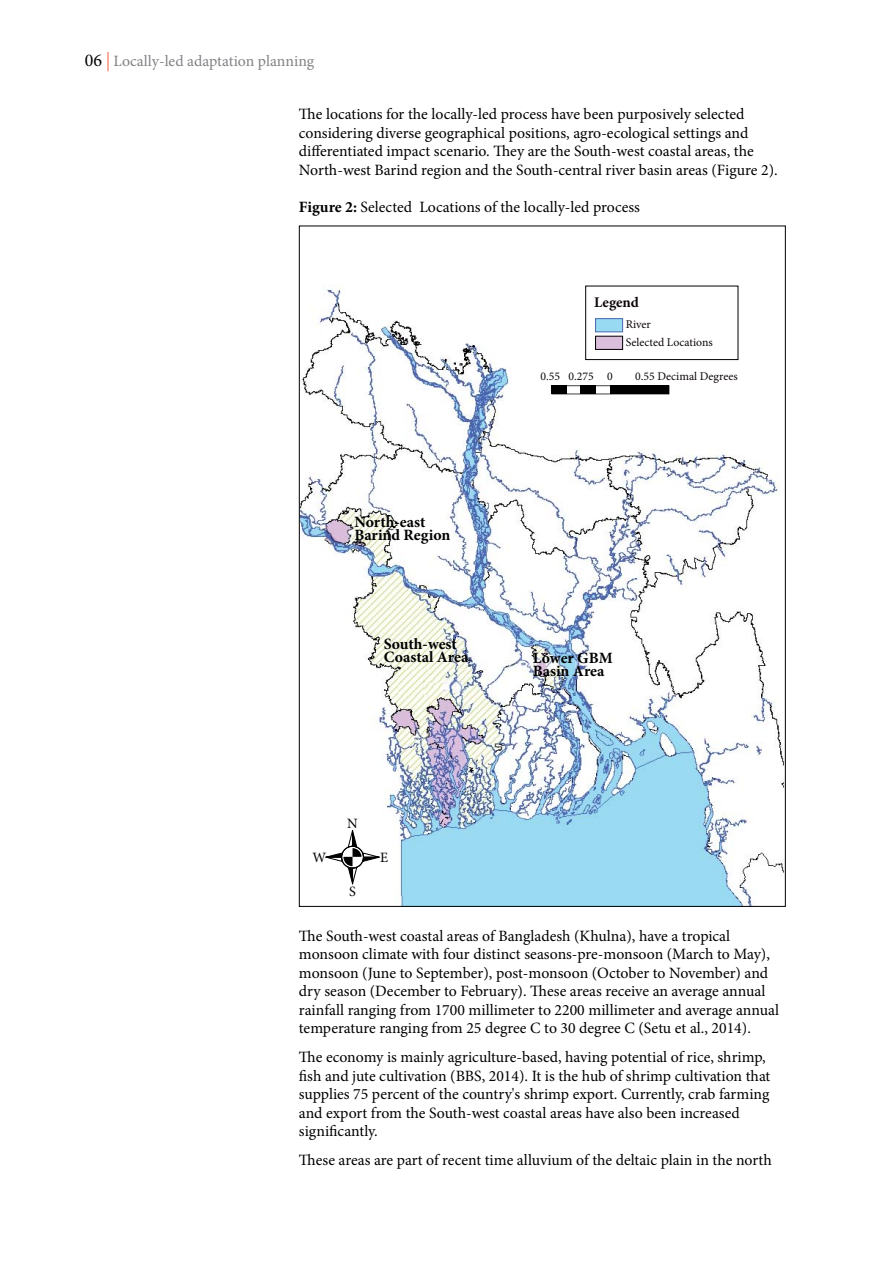
<style>
.page{position:relative;width:893px;height:1263px;background:#fff}
.page>*{position:absolute;margin:0;border:0;box-sizing:border-box;transform-origin:0 0}
.t1{font:15.75px/18.5px "Minion Pro";color:#000}
.t2{font:700 15.75px/12.9px "Minion Pro";color:#000}
.t3{font:15.75px "Minion Pro";color:#808285}
.t4{font:700 14.7px "Minion Pro";color:#0d0607}
.t5{font:14.25px "Minion Pro";color:#000}
.t6{font:11.7px/18.1px "Minion Pro";color:#0d0607}
.s1{font-size:18px;color:#000}
.s2{font-weight:700}
</style>
<div class="page">
<svg style="left:108px;top:52px;width:1px;height:19px"></svg>
<img style="left:301px;top:285px;width:483px;height:620px">
<div style="left:585px;top:286px;width:153px;height:74px;border:1px solid #000"></div>
<div style="left:595px;top:319px;width:28px;height:13px;background:#98daf1"></div>
<div style="left:595px;top:318px;width:28px;height:14px;border:1px solid #4f67b0"></div>
<div style="left:595px;top:336px;width:28px;height:13px;background:#dabedb"></div>
<div style="left:595px;top:336px;width:28px;height:14px;border:1px solid #000"></div>
<svg style="left:567px;top:385px;width:43px;height:9px"></svg>
<div style="left:551px;top:385px;width:16px;height:9px;background:#000"></div>
<div style="left:580px;top:385px;width:15px;height:9px;background:#000"></div>
<div style="left:610px;top:385px;width:59px;height:9px;background:#000"></div>
<svg style="left:325px;top:824px;width:55px;height:66px"></svg>
<p class="t3" style="left:85px;top:50px;width:231px"><span class="s1">06</span> Locally-led adaptation planning</p>
<p class="t1" style="left:299px;top:105px;width:480px">The locations for the locally-led process have been purposively selected considering diverse geographical positions, agro-ecological settings and differentiated impact scenario. They are the South-west coastal areas, the North-west Barind region and the South-central river basin areas (Figure 2).</p>
<p class="t1" style="left:299px;top:198px;width:342px"><span class="s2">Figure 2:</span> Selected Locations of the locally-led process</p>
<p class="t2" style="left:354px;top:515px;width:98px">North-east<br>Barind Region</p>
<p class="t2" style="left:384px;top:638px;width:86px">South-west<br>Coastal Area</p>
<p class="t5" style="left:347px;top:814px;width:12px">N</p>
<p class="t5" style="left:312px;top:848px;width:15px">W</p>
<p class="t5" style="left:380px;top:848px;width:10px">E</p>
<p class="t5" style="left:349px;top:882px;width:8px">S</p>
<p class="t4" style="left:594px;top:292px;width:47px">Legend</p>
<p class="t6" style="left:626px;top:315px;width:89px">River<br>Selected Locations</p>
<p class="t6" style="left:540px;top:367px;width:74px">0.55 0.275 0</p>
<p class="t6" style="left:635px;top:367px;width:104px">0.55 Decimal Degrees</p>
<p class="t2" style="left:533px;top:651px;width:82px">Lower GBM<br>Basin Area</p>
<p class="t1" style="left:299px;top:927px;width:482px">The South-west coastal areas of Bangladesh (Khulna), have a tropical monsoon climate with four distinct seasons-pre-monsoon (March to May), monsoon (June to September), post-monsoon (October to November) and dry season (December to February). These areas receive an average annual rainfall ranging from 1700 millimeter to 2200 millimeter and average annual temperature ranging from 25 degree C to 30 degree C (Setu et al., 2014).</p>
<p class="t1" style="left:299px;top:1048px;width:473px">The economy is mainly agriculture-based, having potential of rice, shrimp, fish and jute cultivation (BBS, 2014). It is the hub of shrimp cultivation that supplies 75 percent of the country's shrimp export. Currently, crab farming and export from the South-west coastal areas have also been increased significantly.</p>
<p class="t1" style="left:299px;top:1151px;width:474px">These areas are part of recent time alluvium of the deltaic plain in the north</p>
</div>
